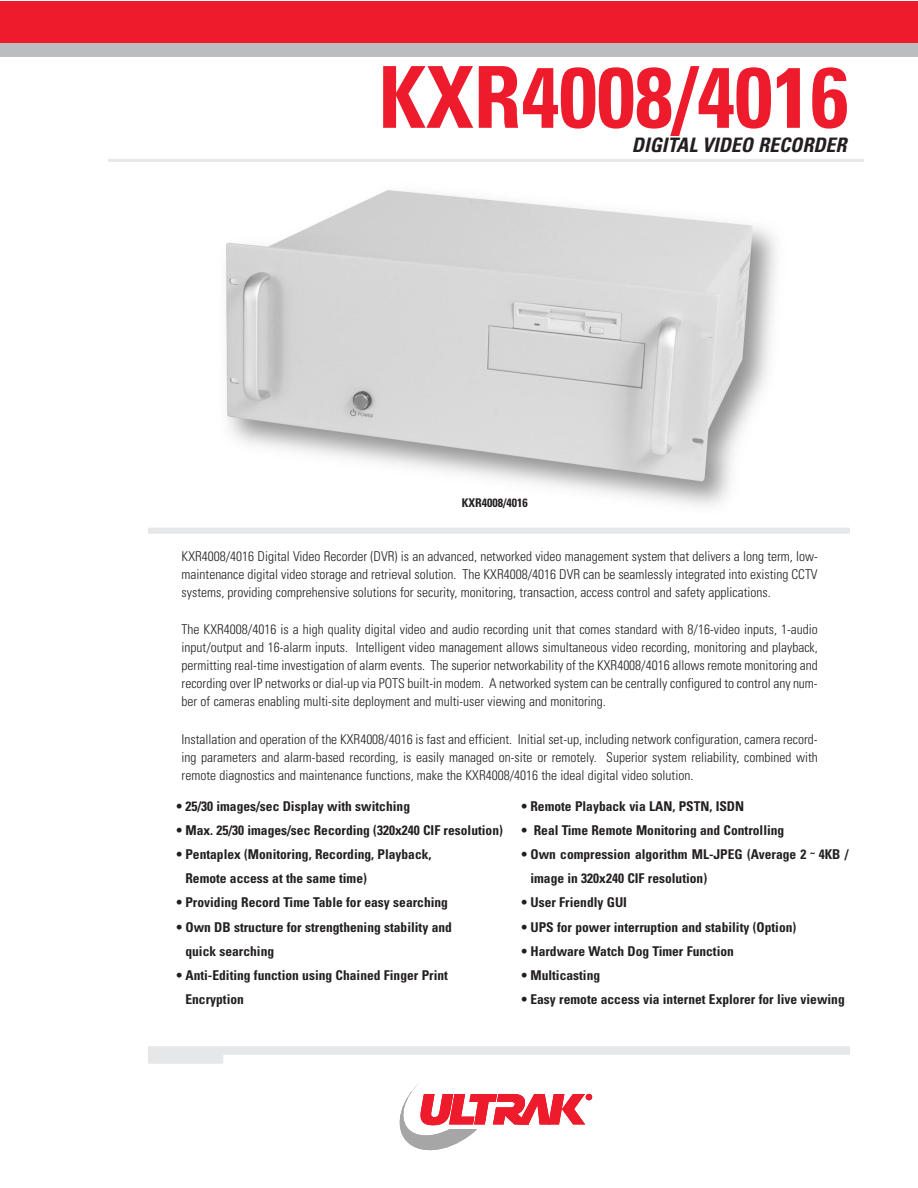
<style>
.page{position:relative;width:918px;height:1188px;background:#fff}
.page>*{position:absolute;margin:0;border:0;box-sizing:border-box;transform-origin:0 0}
.t1{font:700 condensed 85.5px "Univers";color:#ee1b2c}
.t2{font:italic 700 condensed 19.95px "Univers";color:#231f20}
.t3{font:300 condensed 13.5px/18px "Univers";color:#231f20;text-align:justify}
.t4{font:700 condensed 13.5px/24.2px "Univers";color:#231f20}
.t5{font:700 condensed 12px "Univers";color:#231f20}
</style>
<div class="page">
<div style="left:0;top:2px;width:918px;height:42px;background:#ee1b2c"></div>
<div style="left:0;top:44px;width:918px;height:13px;background:#bcbdc0"></div>
<svg style="left:148px;top:1046px;width:702px;height:18px"></svg>
<div style="left:148px;top:528px;width:702px;height:6px;background:#e6e7e9"></div>
<img style="left:226px;top:190px;width:550px;height:316px">
<hr style="left:108px;top:159px;width:756px;height:3px;background:#e6e7e9">
<svg style="left:399px;top:1084px;width:193px;height:67px"></svg>
<h1 class="t1" style="left:379px;top:66px;width:472px">KXR4008/4016</h1>
<h2 class="t2" style="left:632px;top:137px;width:220px">DIGITAL VIDEO RECORDER</h2>
<p class="t5" style="left:462px;top:498px;width:67px">KXR4008/4016</p>
<p class="t3" style="left:182px;top:549px;width:638px">KXR4008/4016 Digital Video Recorder (DVR) is an advanced, networked video management system that delivers a long term, low&shy;maintenance digital video storage and retrieval solution. The KXR4008/4016 DVR can be seamlessly integrated into existing CCTV systems, providing comprehensive solutions for security, monitoring, transaction, access control and safety applications.</p>
<p class="t3" style="left:182px;top:622px;width:638px">The KXR4008/4016 is a high quality digital video and audio recording unit that comes standard with 8/16-video inputs, 1-audio input/output and 16-alarm inputs. Intelligent video management allows simultaneous video recording, monitoring and playback, permitting real-time investigation of alarm events. The superior networkability of the KXR4008/4016 allows remote monitoring and recording over IP networks or dial-up via POTS built-in modem. A networked system can be centrally configured to control any num&shy;ber of cameras enabling multi-site deployment and multi-user viewing and monitoring.</p>
<p class="t3" style="left:182px;top:731px;width:638px">Installation and operation of the KXR4008/4016 is fast and efficient. Initial set-up, including network configuration, camera record&shy;ing parameters and alarm-based recording, is easily managed on-site or remotely. Superior system reliability, combined with remote diagnostics and maintenance functions, make the KXR4008/4016 the ideal digital video solution.</p>
<p class="t4" style="left:176px;top:795px;width:235px">• 25/30 images/sec Display with switching</p>
<p class="t4" style="left:176px;top:819px;width:328px">• Max. 25/30 images/sec Recording (320x240 CIF resolution)</p>
<p class="t4" style="left:185px;top:844px;width:248px;text-indent:-9px">• Pentaplex (Monitoring, Recording, Playback,<br>Remote access at the same time)</p>
<p class="t4" style="left:176px;top:892px;width:273px">• Providing Record Time Table for easy searching</p>
<p class="t4" style="left:185px;top:916px;width:268px;text-indent:-9px">• Own DB structure for strengthening stability and quick searching</p>
<p class="t4" style="left:185px;top:964px;width:264px;text-indent:-9px">• Anti-Editing function using Chained Finger Print<br>Encryption</p>
<p class="t4" style="left:521px;top:795px;width:224px">• Remote Playback via LAN, PSTN, ISDN</p>
<p class="t4" style="left:521px;top:819px;width:264px">• Real Time Remote Monitoring and Controlling</p>
<p class="t4" style="left:530px;top:844px;width:320px;text-indent:-9px">• Own compression algorithm ML-JPEG (Average 2 ˜ 4KB / image in 320x240 CIF resolution)</p>
<p class="t4" style="left:521px;top:892px;width:107px">• User Friendly GUI</p>
<p class="t4" style="left:521px;top:916px;width:276px">• UPS for power interruption and stability (Option)</p>
<p class="t4" style="left:521px;top:940px;width:214px">• Hardware Watch Dog Timer Function</p>
<p class="t4" style="left:521px;top:964px;width:80px">• Multicasting</p>
<p class="t4" style="left:521px;top:988px;width:325px">• Easy remote access via internet Explorer for live viewing</p>
</div>
